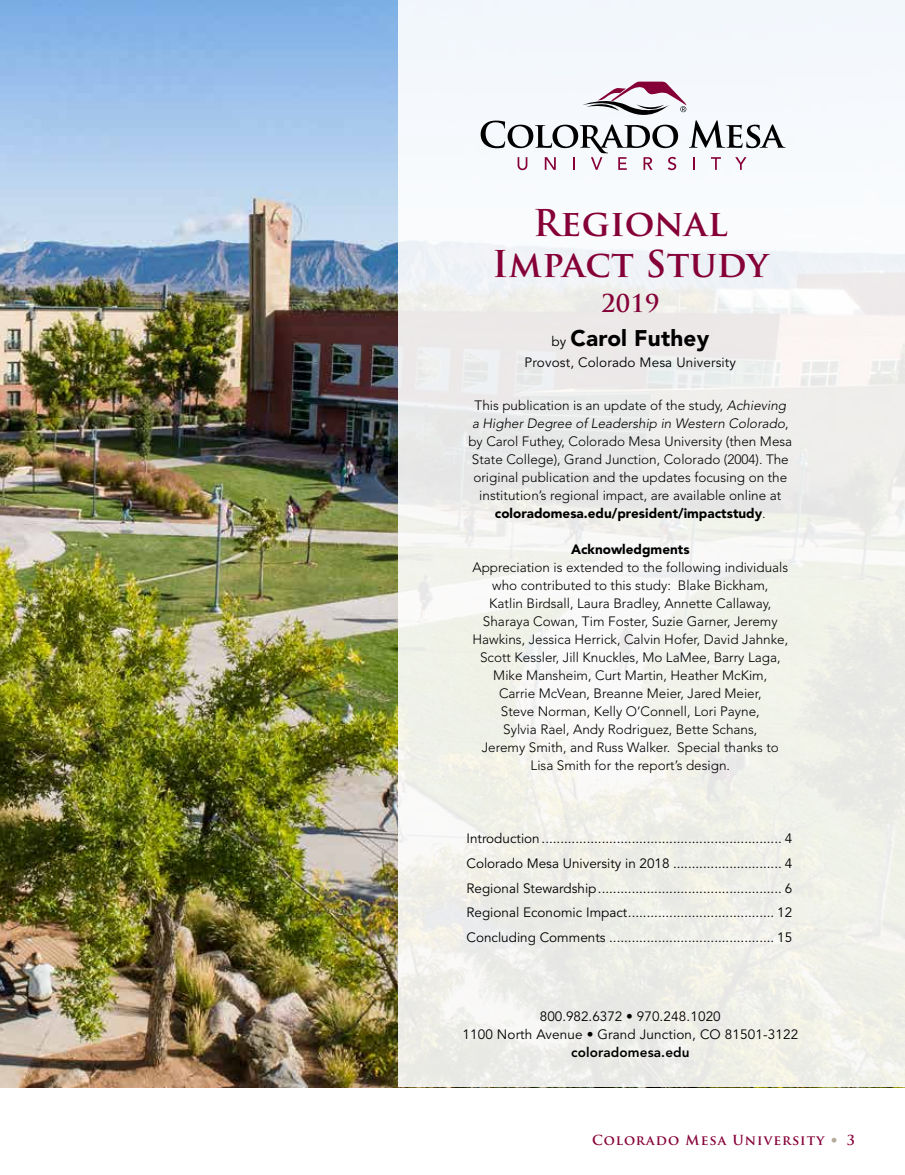
<style>
.page{position:relative;width:905px;height:1175px;background:#fff}
.page>*{position:absolute;margin:0;border:0;box-sizing:border-box;transform-origin:0 0}
.t1{font:700 36px/41.2px "Trajan Pro";letter-spacing:.01em;color:#860038;text-align:center}
.t2{font:700 24px "Trajan Pro";color:#860038}
.t3{font:900 22.5px "Avenir";letter-spacing:.01em;color:#000}
.t4{font:300 13.5px/18px "Avenir";color:#000;text-align:center}
.t5{font:13.5px/24.8px "Avenir";letter-spacing:.01em;color:#000;text-align:justify}
.t6{font:700 13.5px "Trajan Pro";letter-spacing:.08em;color:#860038}
.t7{font:800 13.5px "Avenir";letter-spacing:.01em;color:#000}
.t8{font:900 13.5px "Avenir";color:#000}
.s1{font-weight:400;font-size:13.5px}
.s2{font-style:italic}
.s3{font-weight:900}
.s4{font-family:"Avenir";font-weight:300;color:#b5a99a}
</style>
<div class="page">
<img style="left:0;top:0;width:398px;height:1087px">
<div style="left:398px;top:0;width:506px;height:1087px;background:linear-gradient(to bottom,#f4f6fa,#eeede5)"></div>
<svg style="left:480px;top:82px;width:305px;height:88px"></svg>
<h1 class="t1" style="left:492px;top:202px;width:278px">Regional<br>Impact Study</h1>
<h2 class="t2" style="left:601px;top:289px;width:60px">2019</h2>
<h3 class="t3" style="left:551px;top:324px;width:159px"><span class="s1">by</span> Carol Futhey</h3>
<p class="t5" style="left:524px;top:350px;width:213px">Provost, Colorado Mesa University</p>
<p class="t4" style="left:468px;top:396px;width:325px">This publication is an update of the study, <span class="s2">Achieving<br>a Higher Degree of Leadership in Western Colorado</span>, by Carol Futhey, Colorado Mesa University (then Mesa State College), Grand Junction, Colorado (2004). The original publication and the updates focusing on the institution’s regional impact, are available online at <span class="s3">coloradomesa.edu/president/impactstudy</span>.</p>
<p class="t8" style="left:571px;top:541px;width:120px">Acknowledgments</p>
<p class="t4" style="left:472px;top:558px;width:317px">Appreciation is extended to the following individuals who contributed to this study: Blake Bickham,<br>Katlin Birdsall, Laura Bradley, Annette Callaway, Sharaya Cowan, Tim Foster, Suzie Garner, Jeremy Hawkins, Jessica Herrick, Calvin Hofer, David Jahnke, Scott Kessler, Jill Knuckles, Mo LaMee, Barry Laga, Mike Mansheim, Curt Martin, Heather McKim,<br>Carrie McVean, Breanne Meier, Jared Meier,<br>Steve Norman, Kelly O’Connell, Lori Payne,<br>Sylvia Rael, Andy Rodriguez, Bette Schans,<br>Jeremy Smith, and Russ Walker. Special thanks to Lisa Smith for the report’s design.</p>
<p class="t5" style="left:466px;top:826px;width:327px">Introduction................................................................ 4<br>Colorado Mesa University in 2018 ............................. 4<br>Regional Stewardship................................................. 6<br>Regional Economic Impact....................................... 12<br>Concluding Comments ............................................ 15</p>
<p class="t5" style="left:462px;top:1008px;width:337px;line-height:18px;text-align:center">800.982.6372 • 970.248.1020<br>1100 North Avenue • Grand Junction, CO 81501-3122</p>
<p class="t7" style="left:571px;top:1044px;width:120px">coloradomesa.edu</p>
<p class="t6" style="left:592px;top:1131px;width:264px">Colorado Mesa University <span class="s4">•</span> 3</p>
</div>
